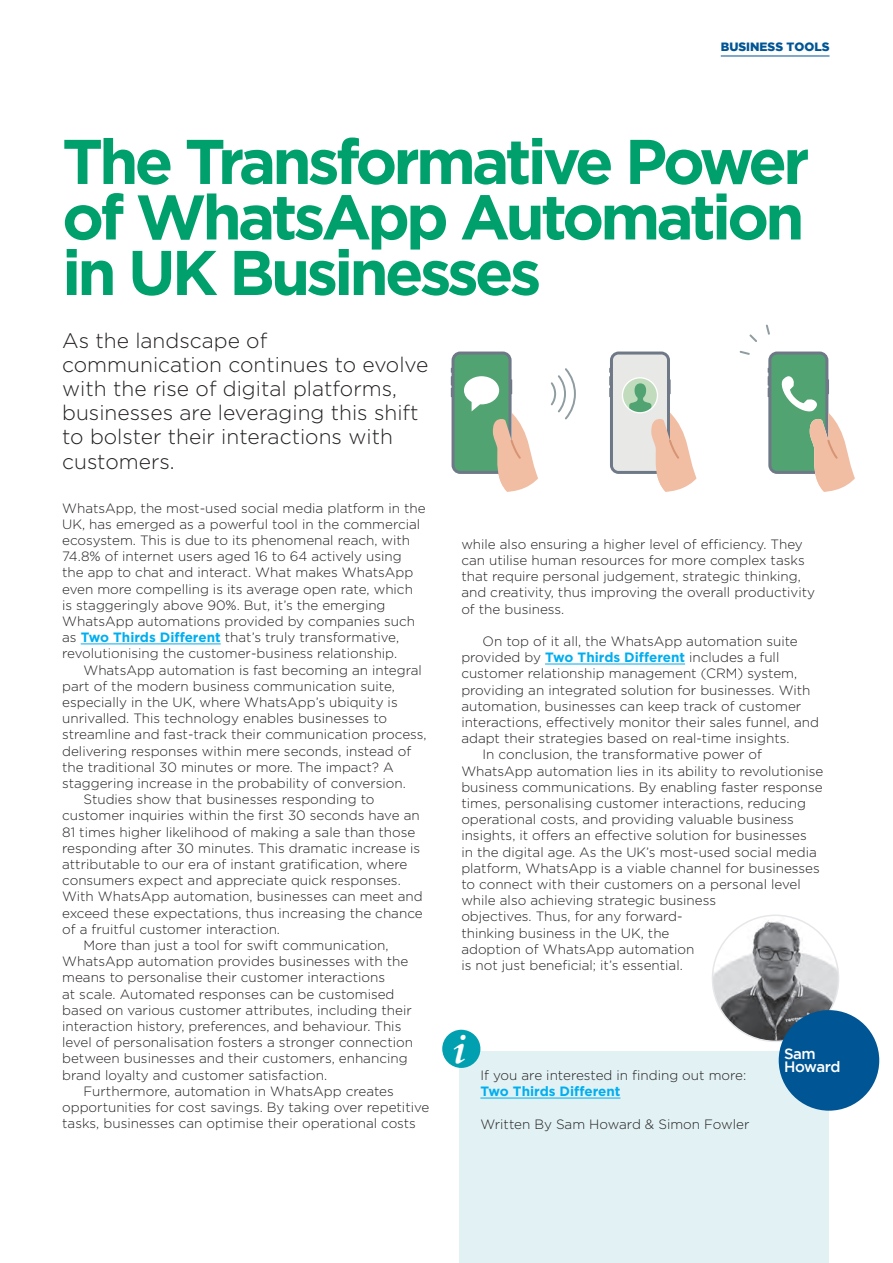
<style>
.page{position:relative;width:893px;height:1263px;background:#fff}
.page>*{position:absolute;margin:0;border:0;box-sizing:border-box;transform-origin:0 0}
.t1{font:700 63px/55.5px "Gotham";letter-spacing:-.06em;color:#00a06d;text-align:justify}
.t2{font:italic 700 40.95px "Palatino";color:#fff}
.t3{font:300 21px/24px "Gotham";color:#231f20}
.t4{font:500 15px "Gotham";letter-spacing:-.04em;color:#fff}
.t5{font:300 13.5px/16.2px "Gotham";color:#231f20}
.t6{font:700 13.5px "Gotham";color:#00aeef}
.t7{font:900 12px "Gotham";color:#005595}
.s1{font-weight:700;color:#00aeef}
</style>
<div class="page">
<hr style="left:721px;top:56px;width:108px;height:1px;background:#005595">
<hr style="left:81px;top:644px;width:140px;height:1px;background:#00aeef">
<div style="left:459px;top:1051px;width:370px;height:212px;background:#e1f1f4"></div>
<div style="left:442px;top:1030px;width:38px;height:38px;background:#00a0b0;border-radius:50%"></div>
<hr style="left:480px;top:1098px;width:140px;height:1px;background:#00aeef">
<img style="left:712px;top:915px;width:126px;height:126px;border-radius:63px">
<div style="left:779px;top:1010px;width:100px;height:101px;background:#005595;border-radius:50%"></div>
<svg style="left:551px;top:368px;width:25px;height:51px"></svg>
<svg style="left:768px;top:351px;width:87px;height:141px"></svg>
<svg style="left:451px;top:351px;width:87px;height:141px"></svg>
<svg style="left:749px;top:334px;width:8px;height:8px"></svg>
<svg style="left:740px;top:351px;width:10px;height:4px"></svg>
<svg style="left:766px;top:325px;width:4px;height:10px"></svg>
<svg style="left:609px;top:351px;width:87px;height:141px"></svg>
<hr style="left:545px;top:664px;width:140px;height:1px;background:#00aeef">
<p class="t7" style="left:721px;top:40px;width:110px">BUSINESS TOOLS</p>
<p class="t1" style="left:62px;top:132px;width:749px">The Transformative Power of WhatsApp Automation in UK Businesses</p>
<p class="t3" style="left:62px;top:329px;width:368px">As the landscape of communication continues to evolve with the rise of digital platforms, businesses are leveraging this shift to bolster their interactions with customers.</p>
<p class="t5" style="left:62px;top:499px;width:365px">WhatsApp, the most-used social media platform in the UK, has emerged as a powerful tool in the commercial ecosystem. This is due to its phenomenal reach, with 74.8% of internet users aged 16 to 64 actively using the app to chat and interact. What makes WhatsApp even more compelling is its average open rate, which is staggeringly above 90%. But, it’s the emerging WhatsApp automations provided by companies such as <span class="s1">Two Thirds Different</span> that’s truly transformative, revolutionising the customer-business relationship.</p>
<p class="t5" style="left:62px;top:661px;width:366px;text-indent:21px">WhatsApp automation is fast becoming an integral part of the modern business communication suite, especially in the UK, where WhatsApp’s ubiquity is unrivalled. This technology enables businesses to streamline and fast-track their communication process, delivering responses within mere seconds, instead of the traditional 30 minutes or more. The impact? A staggering increase in the probability of conversion.</p>
<p class="t5" style="left:62px;top:791px;width:362px;text-indent:21px">Studies show that businesses responding to customer inquiries within the first 30 seconds have an 81 times higher likelihood of making a sale than those responding after 30 minutes. This dramatic increase is attributable to our era of instant gratification, where consumers expect and appreciate quick responses.<br>With WhatsApp automation, businesses can meet and exceed these expectations, thus increasing the chance of a fruitful customer interaction.</p>
<p class="t5" style="left:62px;top:937px;width:352px;text-indent:21px">More than just a tool for swift communication, WhatsApp automation provides businesses with the means to personalise their customer interactions<br>at scale. Automated responses can be customised based on various customer attributes, including their interaction history, preferences, and behaviour. This level of personalisation fosters a stronger connection between businesses and their customers, enhancing brand loyalty and customer satisfaction.</p>
<p class="t5" style="left:62px;top:1083px;width:369px;text-indent:21px">Furthermore, automation in WhatsApp creates opportunities for cost savings. By taking over repetitive tasks, businesses can optimise their operational costs</p>
<p class="t5" style="left:461px;top:536px;width:355px">while also ensuring a higher level of efficiency. They can utilise human resources for more complex tasks that require personal judgement, strategic thinking, and creativity, thus improving the overall productivity of the business.</p>
<p class="t5" style="left:461px;top:633px;width:359px;text-indent:21px">On top of it all, the WhatsApp automation suite provided by <span class="s1">Two Thirds Different</span> includes a full customer relationship management (CRM) system, providing an integrated solution for businesses. With automation, businesses can keep track of customer interactions, effectively monitor their sales funnel, and adapt their strategies based on real-time insights.</p>
<p class="t5" style="left:461px;top:746px;width:364px;text-indent:21px">In conclusion, the transformative power of WhatsApp automation lies in its ability to revolutionise business communications. By enabling faster response times, personalising customer interactions, reducing operational costs, and providing valuable business insights, it offers an effective solution for businesses<br>in the digital age. As the UK’s most-used social media platform, WhatsApp is a viable channel for businesses to connect with their customers on a personal level while also achieving strategic business<br>objectives. Thus, for any forward-<br>thinking business in the UK, the<br>adoption of WhatsApp automation<br>is not just beneficial; it’s essential.</p>
<p class="t2" style="left:453px;top:1015px;width:15px">i</p>
<p class="t5" style="left:480px;top:1067px;width:267px">If you are interested in finding out more:</p>
<p class="t6" style="left:480px;top:1084px;width:142px">Two Thirds Different</p>
<p class="t5" style="left:480px;top:1115px;width:271px">Written By Sam Howard &amp; Simon Fowler</p>
<p class="t4" style="left:784px;top:1045px;width:33px">Sam</p>
<p class="t4" style="left:784px;top:1058px;width:58px">Howard</p>
</div>
